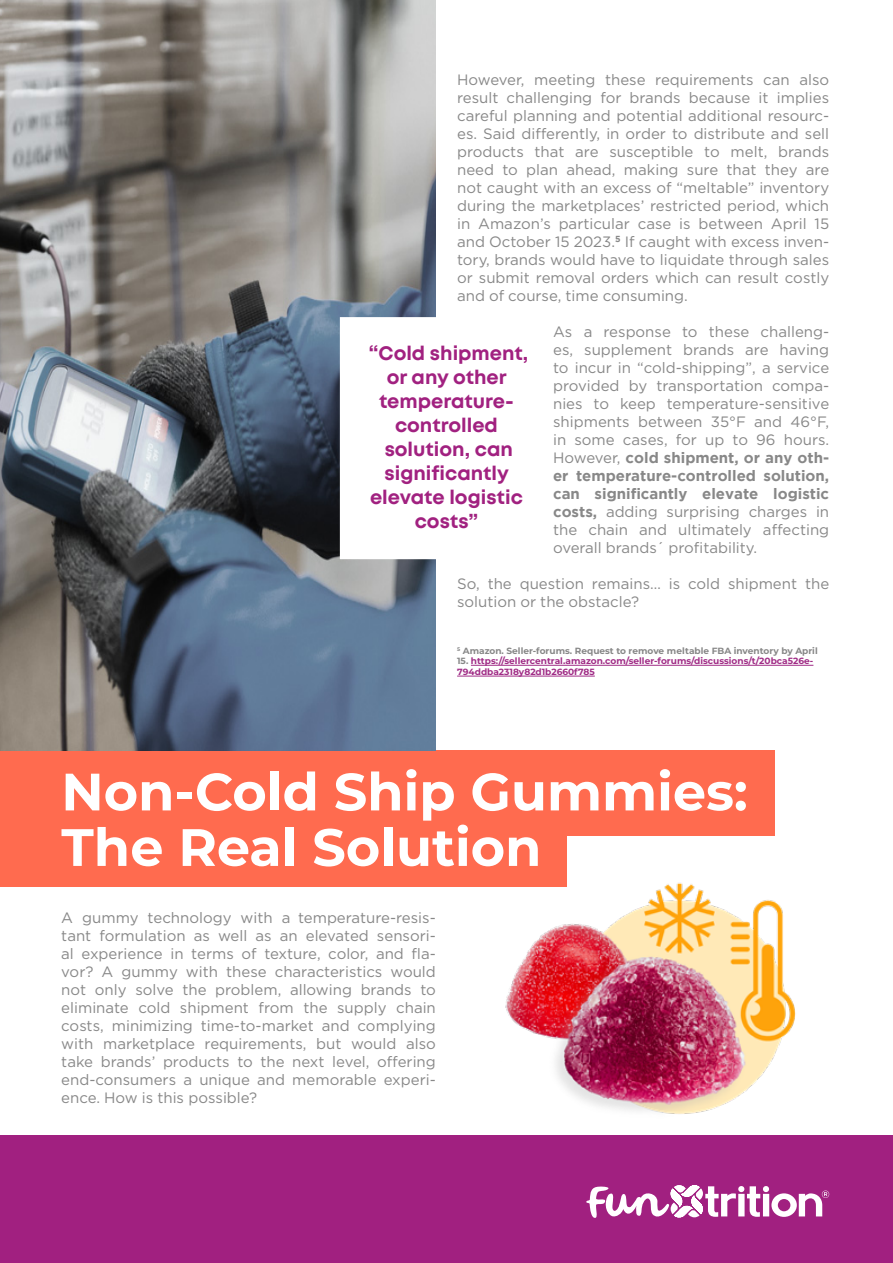
<style>
.page{position:relative;width:893px;height:1263px;background:#fff}
.page>*{position:absolute;margin:0;border:0;box-sizing:border-box;transform-origin:0 0}
.t1{font:700 52.5px/55.5px "Montserrat";color:#fff}
.t2{font:700 19.5px/24px "Mont";color:#a12180;text-align:center}
.t3{font:15px/18px "Gotham";color:#888;text-align:justify}
.t4{font:700 9px/10.8px "Montserrat";color:#a02c86}
.t5{font:700 9px "Montserrat";color:#878787}
.s1{font-weight:700}
.s2{color:#878787}
</style>
<div class="page">
<div style="left:0;top:750px;width:774px;height:86px;background:#ff6b4f"></div>
<div style="left:0;top:808px;width:567px;height:79px;background:#ff6b4f"></div>
<img style="left:505px;top:824px;width:291px;height:290px">
<div style="left:0;top:1135px;width:893px;height:128px;background:#a12080"></div>
<svg style="left:586px;top:1185px;width:243px;height:33px"></svg>
<hr style="left:471px;top:665px;width:342px;height:1px;background:#a02c86">
<hr style="left:457px;top:676px;width:138px;height:1px;background:#a02c86">
<img style="left:0;top:0;width:436px;height:750px">
<div style="left:343px;top:320px;width:207px;height:236px;background:#fff"></div>
<p class="t3" style="left:457px;top:71px;width:374px">However, meeting these requirements can also result challenging for brands because it implies careful planning and potential additional resourc&shy;es. Said differently, in order to distribute and sell products that are susceptible to melt, brands need to plan ahead, making sure that they are not caught with an excess of “meltable” inventory during the marketplaces’ restricted period, which in Amazon’s particular case is between April 15 and October 15 2023.<sup>5</sup> If caught with excess inven&shy;tory, brands would have to liquidate through sales or submit removal orders which can result costly and of course, time consuming.</p>
<p class="t3" style="left:553px;top:323px;width:278px">As a response to these challeng&shy;es, supplement brands are having to incur in “cold-shipping”, a service provided by transportation compa&shy;nies to keep temperature-sensitive shipments between 35°F and 46°F, in some cases, for up to 96 hours.<br>However, <span class="s1">cold shipment, or any oth&shy;er temperature-controlled solution, can significantly elevate logistic costs,</span> adding surprising charges in the chain and ultimately affecting overall brands´ profitability.</p>
<p class="t3" style="left:457px;top:575px;width:374px">So, the question remains… is cold shipment the solution or the obstacle?</p>
<p class="t5" style="left:457px;top:644px;width:362px"><sup>5</sup> Amazon. Seller-forums. Request to remove meltable FBA inventory by April</p>
<p class="t4" style="left:457px;top:655px;width:358px"><span class="s2">15.</span> https://sellercentral.amazon.com/seller-forums/discussions/t/20bca526e-<br>794ddba2318y82d1b2660f785</p>
<h2 class="t2" style="left:369px;top:341px;width:161px">“Cold shipment, or any other temperature&shy;controlled solution, can significantly elevate logistic costs”</h2>
<h1 class="t1" style="left:61px;top:761px;width:688px">Non-Cold Ship Gummies:<br>The Real Solution</h1>
<p class="t3" style="left:61px;top:908px;width:376px">A gummy technology with a temperature-resis&shy;tant formulation as well as an elevated sensori&shy;al experience in terms of texture, color, and fla&shy;vor? A gummy with these characteristics would not only solve the problem, allowing brands to eliminate cold shipment from the supply chain costs, minimizing time-to-market and complying with marketplace requirements, but would also take brands’ products to the next level, offering end-consumers a unique and memorable experi&shy;ence. How is this possible?</p>
</div>
